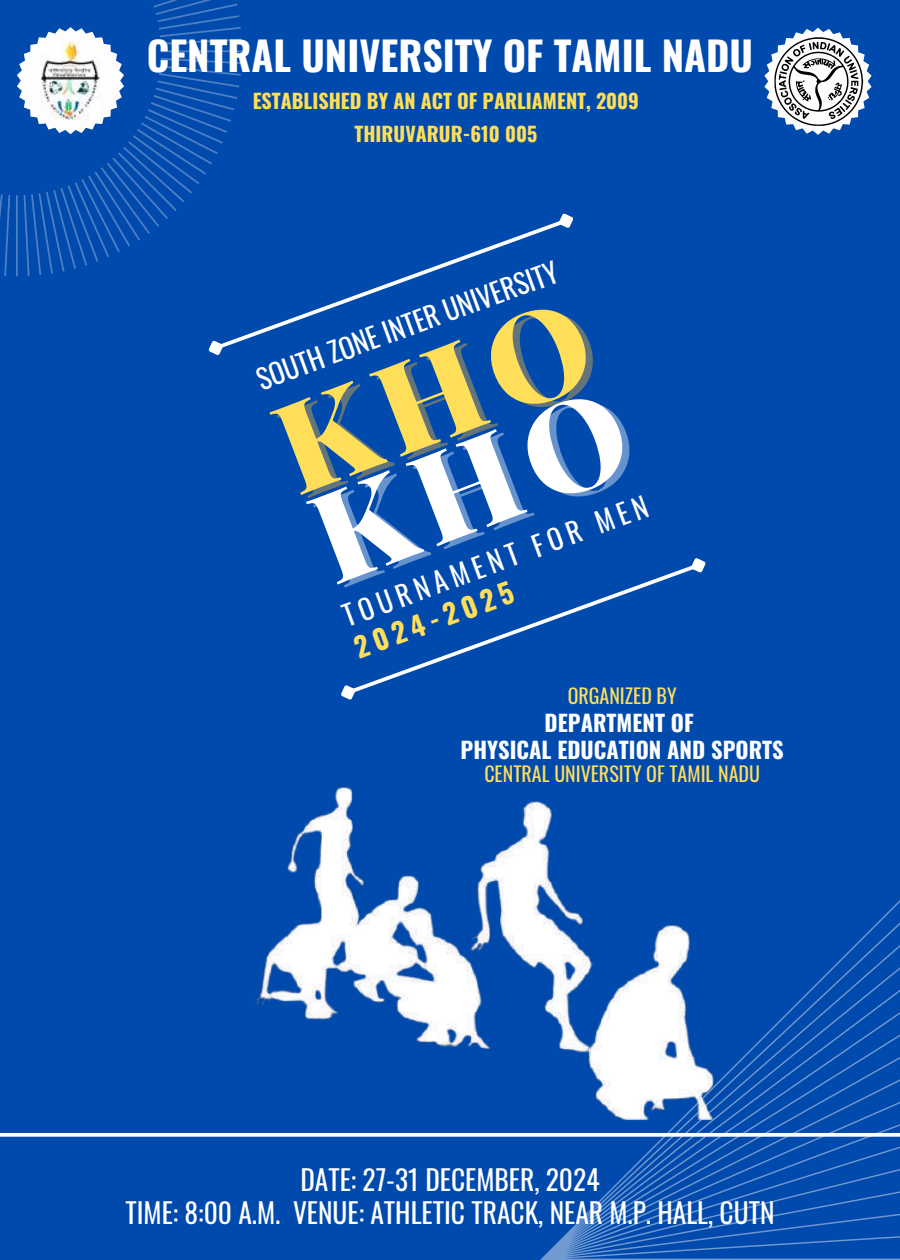
<style>
.page{position:relative;width:900px;height:1260px;background:#004aad}
.page>*{position:absolute;margin:0;border:0;box-sizing:border-box;transform-origin:0 0}
.t1{font:700 40px "Oswald";color:#fff}
.t2{font:27.5px/33.8px "Oswald";color:#fff;text-align:center}
.t3{font:700 27.5px "Oswald";color:#ffde59}
.t4{font:700 22.5px/26.8px "Oswald";color:#fdfdfd;text-align:center}
.t5{font:700 20px/33px "Oswald";color:#ffde59;text-align:center}
.t6{font:20px "Oswald";color:#ffde59}
</style>
<div class="page">
<svg style="left:540px;top:900px;width:360px;height:360px"></svg>
<svg style="left:0;top:0;width:242px;height:276px"></svg>
<svg style="left:17px;top:27px;width:107px;height:107px"></svg>
<img style="left:42px;top:42px;width:58px;height:77px">
<svg style="left:362px;top:568px;width:322px;height:122px"></svg>
<svg style="left:341px;top:685px;width:21px;height:10px"></svg>
<svg style="left:684px;top:558px;width:22px;height:15px"></svg>
<svg style="left:215px;top:218px;width:337px;height:127px"></svg>
<svg style="left:208px;top:334px;width:22px;height:21px"></svg>
<svg style="left:552px;top:213px;width:21px;height:15px"></svg>
<svg style="left:0;top:1133px;width:900px;height:4px;background:#ecf1f8"></svg>
<img style="left:217px;top:695px;width:502px;height:503px">
<svg style="left:764px;top:28px;width:108px;height:107px"></svg>
<svg style="left:276px;top:299px;width:276px;height:46px"></svg>
<svg style="left:362px;top:568px;width:281px;height:20px"></svg>
<h1 class="t1" style="left:147px;top:25px;width:608px">CENTRAL UNIVERSITY OF TAMIL NADU</h1>
<p class="t5" style="left:253px;top:84px;width:388px">ESTABLISHED BY AN ACT OF PARLIAMENT, 2009<br>THIRUVARUR-610 005</p>
<p class="t2" style="left:252px;top:363px;width:320px;rotate:-20deg">SOUTH ZONE INTER UNIVERSITY</p>
<p class="t2" style="left:337px;top:599px;width:325px;rotate:-20deg">TOURNAMENT FOR MEN</p>
<p class="t3" style="left:348px;top:628px;width:169px;rotate:-20deg">2024-2025</p>
<p class="t6" style="left:568px;top:680px;width:110px">ORGANIZED BY</p>
<p class="t4" style="left:461px;top:709px;width:325px">DEPARTMENT OF<br>PHYSICAL EDUCATION AND SPORTS</p>
<p class="t6" style="left:484px;top:758px;width:277px">CENTRAL UNIVERSITY OF TAMIL NADU</p>
<p class="t2" style="left:125px;top:1161px;width:651px">DATE: 27-31 DECEMBER, 2024<br>TIME: 8:00 A.M. VENUE: ATHLETIC TRACK, NEAR M.P. HALL, CUTN</p>
</div>
